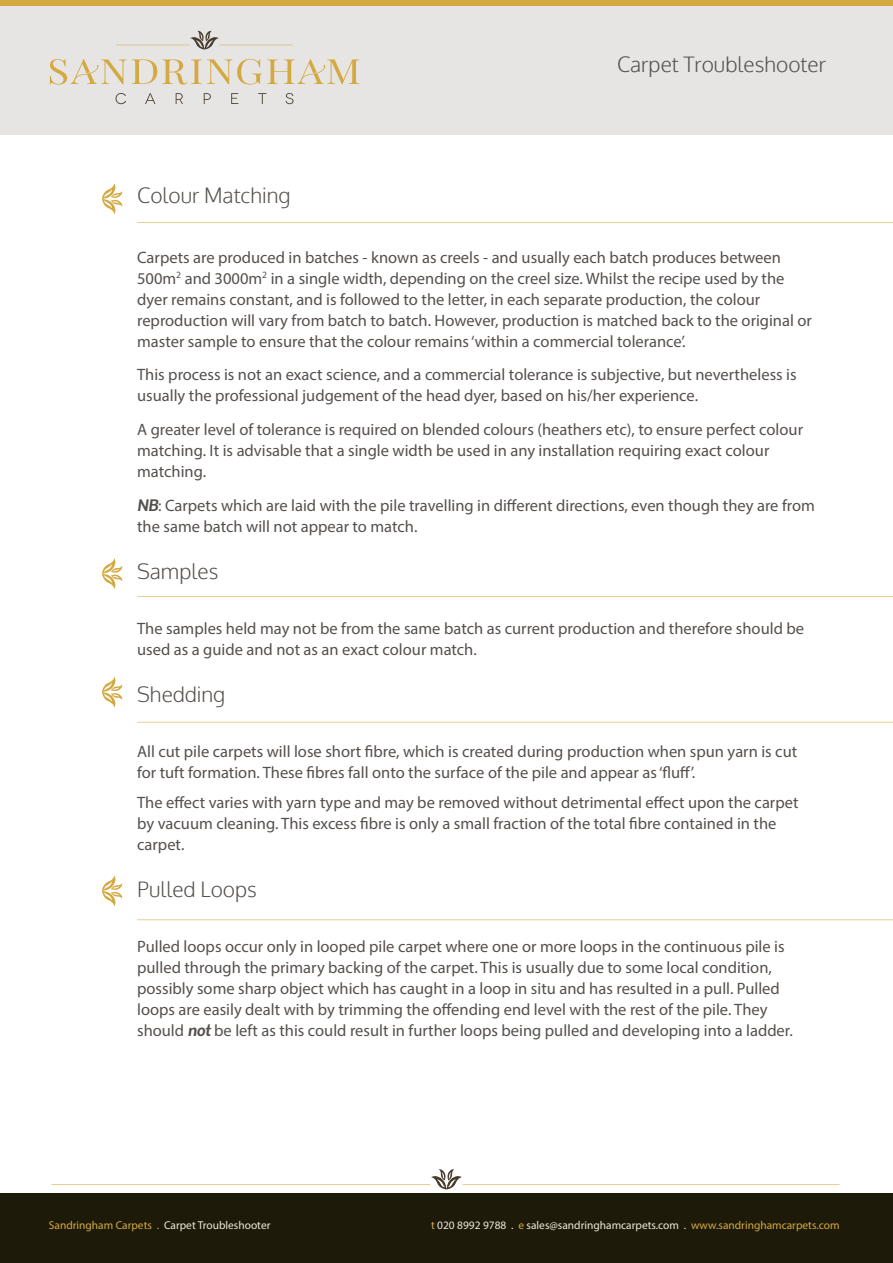
<style>
.page{position:relative;width:893px;height:1263px;background:#fff}
.page>*{position:absolute;margin:0;border:0;box-sizing:border-box;transform-origin:0 0}
.t1{font:300 21px "Oxygen";color:#55504d}
.t2{font:16.5px/21px "Myriad Pro";color:#55504d}
.t3{font:11.4px "Myriad Pro";color:#eee8da}
.s1{font-family:"Oxygen";font-weight:700;font-style:italic}
.s2{color:#d4a941}
</style>
<div class="page">
<div style="left:0;top:1193px;width:893px;height:70px;background:#1e1a09"></div>
<svg style="left:51px;top:1169px;width:789px;height:20px"></svg>
<div style="left:0;top:0;width:893px;height:135px;background:#e6e5e3"></div>
<div style="left:0;top:0;width:893px;height:5px;background:#d4a941"></div>
<svg style="left:102px;top:183px;width:20px;height:31px"></svg>
<svg style="left:116px;top:93px;width:10px;height:11px"></svg>
<svg style="left:145px;top:93px;width:10px;height:11px"></svg>
<svg style="left:176px;top:93px;width:7px;height:11px"></svg>
<svg style="left:204px;top:93px;width:7px;height:11px"></svg>
<svg style="left:231px;top:93px;width:7px;height:11px"></svg>
<svg style="left:258px;top:93px;width:8px;height:11px"></svg>
<svg style="left:286px;top:93px;width:7px;height:11px"></svg>
<svg style="left:50px;top:59px;width:309px;height:26px"></svg>
<svg style="left:116px;top:31px;width:177px;height:18px"></svg>
<svg style="left:102px;top:558px;width:20px;height:31px"></svg>
<svg style="left:137px;top:222px;width:756px;height:1px"></svg>
<svg style="left:137px;top:596px;width:756px;height:1px"></svg>
<svg style="left:102px;top:677px;width:20px;height:30px"></svg>
<svg style="left:137px;top:722px;width:756px;height:1px"></svg>
<svg style="left:102px;top:875px;width:20px;height:31px"></svg>
<svg style="left:137px;top:919px;width:756px;height:1px"></svg>
<p class="t1" style="left:137px;top:183px;width:155px">Colour Matching</p>
<p class="t1" style="left:617px;top:51px;width:210px">Carpet Troubleshooter</p>
<p class="t2" style="left:137px;top:246px;width:676px">Carpets are produced in batches - known as creels - and usually each batch produces between 500m<sup>2</sup> and 3000m<sup>2</sup> in a single width, depending on the creel size. Whilst the recipe used by the dyer remains constant, and is followed to the letter, in each separate production, the colour reproduction will vary from batch to batch. However, production is matched back to the original or master sample to ensure that the colour remains ‘within a commercial tolerance’.</p>
<p class="t2" style="left:137px;top:364px;width:661px">This process is not an exact science, and a commercial tolerance is subjective, but nevertheless is usually the professional judgement of the head dyer, based on his/her experience.</p>
<p class="t2" style="left:137px;top:419px;width:667px">A greater level of tolerance is required on blended colours (heathers etc), to ensure perfect colour matching. It is advisable that a single width be used in any installation requiring exact colour matching.</p>
<p class="t2" style="left:137px;top:495px;width:679px"><span class="s1">NB</span>: Carpets which are laid with the pile travelling in different directions, even though they are from the same batch will not appear to match.</p>
<p class="t1" style="left:137px;top:558px;width:83px">Samples</p>
<p class="t2" style="left:137px;top:618px;width:668px">The samples held may not be from the same batch as current production and therefore should be used as a guide and not as an exact colour match.</p>
<p class="t1" style="left:137px;top:682px;width:90px">Shedding</p>
<p class="t2" style="left:137px;top:741px;width:662px">All cut pile carpets will lose short fibre, which is created during production when spun yarn is cut for tuft formation. These fibres fall onto the surface of the pile and appear as ‘fluff’.</p>
<p class="t2" style="left:137px;top:792px;width:663px">The effect varies with yarn type and may be removed without detrimental effect upon the carpet by vacuum cleaning. This excess fibre is only a small fraction of the total fibre contained in the carpet.</p>
<p class="t1" style="left:137px;top:876px;width:121px">Pulled Loops</p>
<p class="t2" style="left:137px;top:936px;width:657px">Pulled loops occur only in looped pile carpet where one or more loops in the continuous pile is pulled through the primary backing of the carpet. This is usually due to some local condition, possibly some sharp object which has caught in a loop in situ and has resulted in a pull. Pulled loops are easily dealt with by trimming the offending end level with the rest of the pile. They should <span class="s1">not</span> be left as this could result in further loops being pulled and developing into a ladder.</p>
<p class="t3" style="left:49px;top:1218px;width:223px"><span class="s2">Sandringham Carpets .</span> Carpet Troubleshooter</p>
<p class="t3" style="left:431px;top:1218px;width:410px"><span class="s2">t</span> 020 8992 9788 . <span class="s2">e</span> sales@sandringhamcarpets.com . <span class="s2">www.sandringhamcarpets.com</span></p>
</div>
